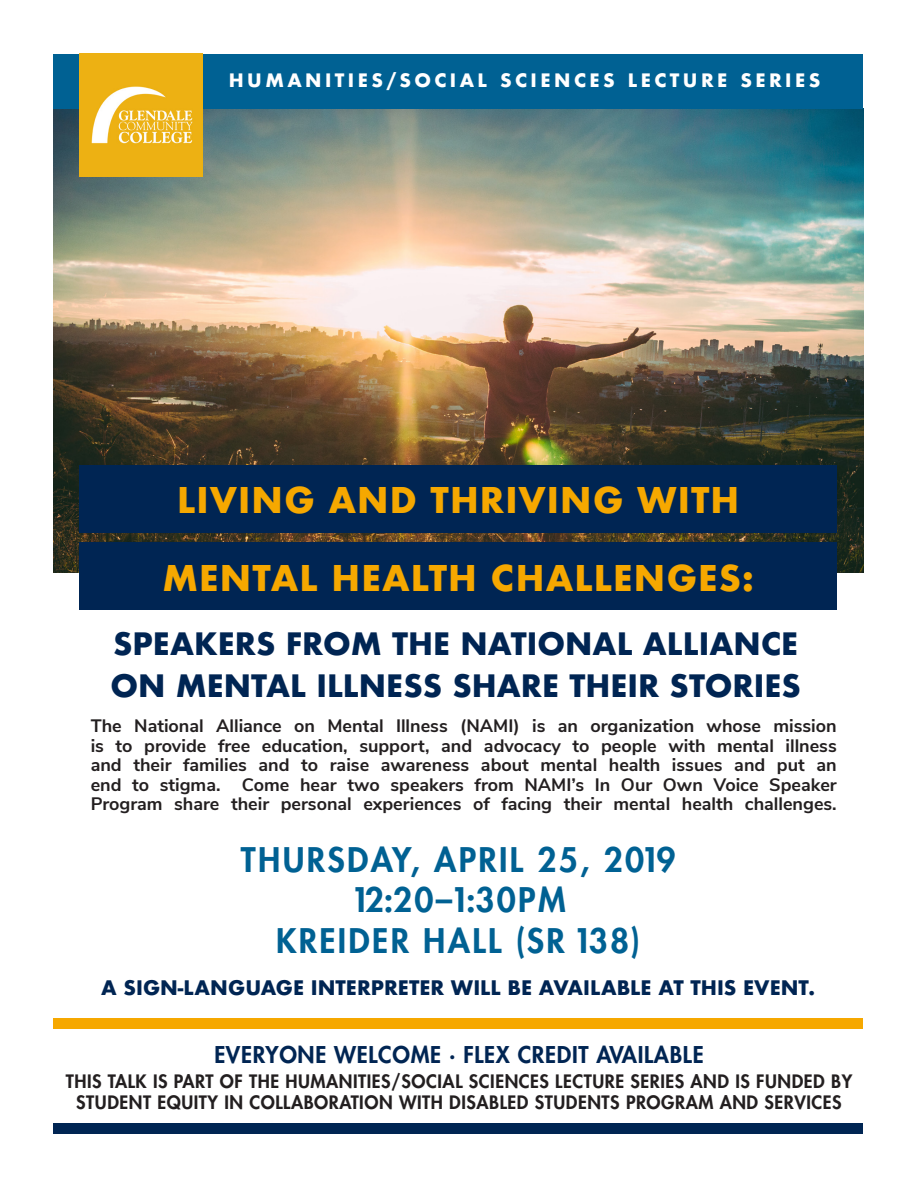
<style>
.page{position:relative;width:918px;height:1188px;background:#fff}
.page>*{position:absolute;margin:0;border:0;box-sizing:border-box;transform-origin:0 0}
.t1{font:700 34.5px "Futura";letter-spacing:.03em;color:#f6a800}
.t2{font:800 33px "Futura";letter-spacing:.07em;color:#006193}
.t3{font:700 30px/41.8px "Futura";color:#002553}
.t4{font:800 22.5px "Futura";letter-spacing:.03em;color:#002553}
.t5{font:700 19.5px "Futura";color:#002553}
.t6{font:700 18px/19.5px "Nunito Sans";color:#231f20;text-align:justify}
.t7{font:800 18px/21px "Futura";letter-spacing:.03em;color:#231f20;text-align:center}
.t8{font:700 18px "Futura";letter-spacing:.19em;color:#fff}
</style>
<div class="page">
<img style="left:53px;top:108px;width:810px;height:464px">
<div style="left:53px;top:54px;width:810px;height:54px;background:#006193"></div>
<div style="left:53px;top:1018px;width:810px;height:11px;background:#f6a800"></div>
<div style="left:53px;top:1124px;width:810px;height:10px;background:#002553"></div>
<img style="left:80px;top:54px;width:122px;height:123px">
<div style="left:80px;top:465px;width:757px;height:67px;background:#002553"></div>
<div style="left:80px;top:543px;width:757px;height:67px;background:#002553"></div>
<p class="t8" style="left:229px;top:67px;width:593px">HUMANITIES/SOCIAL SCIENCES LECTURE SERIES</p>
<p class="t1" style="left:177px;top:475px;width:564px">LIVING AND THRIVING WITH</p>
<p class="t1" style="left:163px;top:553px;width:593px">MENTAL HEALTH CHALLENGES:</p>
<p class="t3" style="left:110px;top:623px;width:692px">SPEAKERS FROM THE NATIONAL ALLIANCE<br>ON MENTAL ILLNESS SHARE THEIR STORIES</p>
<p class="t6" style="left:91px;top:715px;width:748px">The National Alliance on Mental Illness (NAMI) is an organization whose mission is to provide free education, support, and advocacy to people with mental illness and their families and to raise awareness about mental health issues and put an end to stigma. Come hear two speakers from NAMI’s In Our Own Voice Speaker Program share their personal experiences of facing their mental health challenges.</p>
<p class="t2" style="left:241px;top:837px;width:436px">THURSDAY, APRIL 25, 2019</p>
<p class="t2" style="left:351px;top:878px;width:216px">12:20–1:30PM</p>
<p class="t2" style="left:276px;top:918px;width:366px">KREIDER HALL (SR 138)</p>
<p class="t5" style="left:101px;top:973px;width:716px">A SIGN-LANGUAGE INTERPRETER WILL BE AVAILABLE AT THIS EVENT.</p>
<p class="t4" style="left:214px;top:1039px;width:491px">EVERYONE WELCOME · FLEX CREDIT AVAILABLE</p>
<p class="t7" style="left:66px;top:1071px;width:788px">THIS TALK IS PART OF THE HUMANITIES/SOCIAL SCIENCES LECTURE SERIES AND IS FUNDED BY<br>STUDENT EQUITY IN COLLABORATION WITH DISABLED STUDENTS PROGRAM AND SERVICES</p>
</div>
